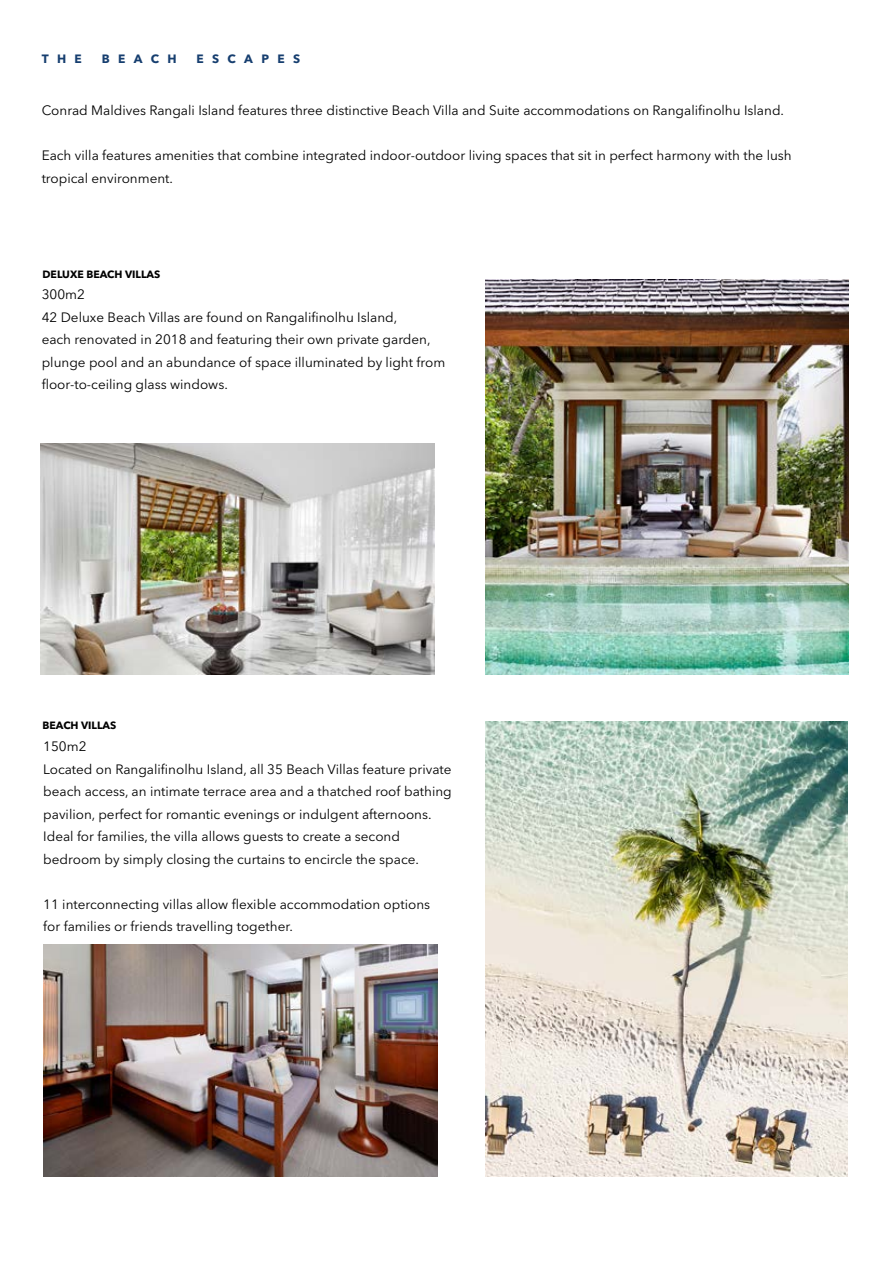
<style>
.page{position:relative;width:893px;height:1263px;background:#fff}
.page>*{position:absolute;margin:0;border:0;box-sizing:border-box;transform-origin:0 0}
.t1{font:13.5px/22.5px "Avenir Next LT Pro";color:#000}
.t2{font:700 12px "Avenir Next LT Pro";letter-spacing:.7em;color:#163e6f}
.t3{font:700 10.5px "Avenir Next LT Pro";color:#000}
</style>
<div class="page">
<img style="left:486px;top:279px;width:363px;height:395px">
<img style="left:40px;top:444px;width:395px;height:230px">
<img style="left:43px;top:944px;width:395px;height:232px">
<img style="left:486px;top:721px;width:361px;height:455px">
<p class="t2" style="left:42px;top:52px;width:42px">THE</p>
<p class="t2" style="left:102px;top:52px;width:76px">BEACH</p>
<p class="t2" style="left:196px;top:52px;width:105px">ESCAPES</p>
<p class="t1" style="left:42px;top:99px;width:744px">Conrad Maldives Rangali Island features three distinctive Beach Villa and Suite accommodations on Rangalifinolhu Island.</p>
<p class="t1" style="left:42px;top:144px;width:752px">Each villa features amenities that combine integrated indoor-outdoor living spaces that sit in perfect harmony with the lush tropical environment.</p>
<p class="t3" style="left:43px;top:268px;width:119px">DELUXE BEACH VILLAS</p>
<p class="t1" style="left:42px;top:283px;width:405px">300m2<br>42 Deluxe Beach Villas are found on Rangalifinolhu Island,<br>each renovated in 2018 and featuring their own private garden, plunge pool and an abundance of space illuminated by light from floor-to-ceiling glass windows.</p>
<p class="t3" style="left:43px;top:719px;width:75px">BEACH VILLAS</p>
<p class="t1" style="left:43px;top:735px;width:410px">150m2<br>Located on Rangalifinolhu Island, all 35 Beach Villas feature private beach access, an intimate terrace area and a thatched roof bathing pavilion, perfect for romantic evenings or indulgent afternoons.<br>Ideal for families, the villa allows guests to create a second bedroom by simply closing the curtains to encircle the space.</p>
<p class="t1" style="left:43px;top:893px;width:388px">11 interconnecting villas allow flexible accommodation options for families or friends travelling together.</p>
</div>
